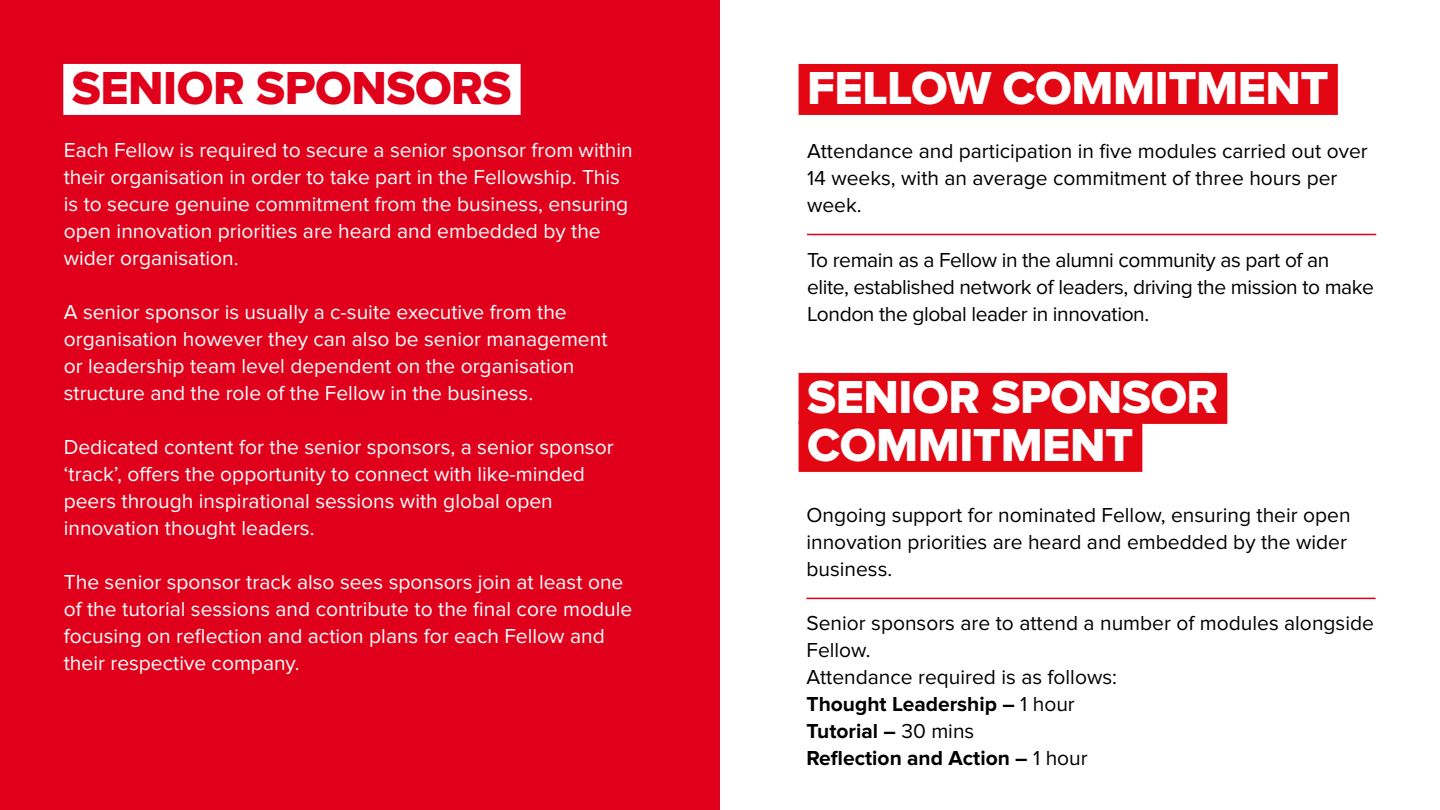
<style>
.page{position:relative;width:1440px;height:810px;background:#fff}
.page>*{position:absolute;margin:0;border:0;box-sizing:border-box;transform-origin:0 0}
.t1{font:48px/48px "Proxima Nova Extrabld";letter-spacing:-.01em;color:#fff}
.t2{font:48px "Proxima Nova Extrabld";letter-spacing:-.01em;color:#e0001b}
.t3{font:21px/27px "Proxima Nova";color:#fff}
.t4{font:21px/27px "Proxima Nova";color:#000}
.t5{font:21px/27px "Proxima Nova";letter-spacing:-.02em;color:#000}
.s1{font-weight:700}
</style>
<div class="page">
<div style="left:0;top:0;width:720px;height:810px;background:#e0001b"></div>
<div style="left:63px;top:64px;width:458px;height:51px;background:#fff"></div>
<div style="left:799px;top:64px;width:539px;height:51px;background:#e30613"></div>
<div style="left:799px;top:373px;width:428px;height:51px;background:#e30613"></div>
<div style="left:799px;top:421px;width:343px;height:51px;background:#e30613"></div>
<hr style="left:807px;top:234px;width:569px;height:1px;background:#e0001b">
<hr style="left:806px;top:598px;width:570px;height:1px;background:#e0001b">
<h1 class="t2" style="left:72px;top:61px;width:441px">SENIOR SPONSORS</h1>
<h1 class="t1" style="left:807px;top:66px;width:523px">FELLOW COMMITMENT</h1>
<p class="t3" style="left:64px;top:137px;width:571px">Each Fellow is required to secure a senior sponsor from within their organisation in order to take part in the Fellowship. This is to secure genuine commitment from the business, ensuring open innovation priorities are heard and embedded by the wider organisation.</p>
<p class="t3" style="left:64px;top:299px;width:545px">A senior sponsor is usually a c-suite executive from the organisation however they can also be senior management or leadership team level dependent on the organisation structure and the role of the Fellow in the business.</p>
<p class="t3" style="left:64px;top:434px;width:551px">Dedicated content for the senior sponsors, a senior sponsor ‘track’, offers the opportunity to connect with like-minded peers through inspirational sessions with global open innovation thought leaders.</p>
<p class="t3" style="left:64px;top:569px;width:570px">The senior sponsor track also sees sponsors join at least one of the tutorial sessions and contribute to the final core module focusing on reflection and action plans for each Fellow and their respective company.</p>
<p class="t4" style="left:807px;top:138px;width:562px">Attendance and participation in five modules carried out over<br>14 weeks, with an average commitment of three hours per week.</p>
<p class="t5" style="left:807px;top:246px;width:568px">To remain as a Fellow in the alumni community as part of an elite, established network of leaders, driving the mission to make<br>London the global leader in innovation.</p>
<h1 class="t1" style="left:807px;top:375px;width:413px">SENIOR SPONSOR<br>COMMITMENT</h1>
<p class="t4" style="left:806px;top:502px;width:546px">Ongoing support for nominated Fellow, ensuring their open innovation priorities are heard and embedded by the wider business.</p>
<p class="t4" style="left:806px;top:610px;width:569px">Senior sponsors are to attend a number of modules alongside<br>Fellow.<br>Attendance required is as follows:<br><span class="s1">Thought Leadership –</span> 1 hour<br><span class="s1">Tutorial –</span> 30 mins<br><span class="s1">Reflection and Action –</span> 1 hour</p>
</div>
